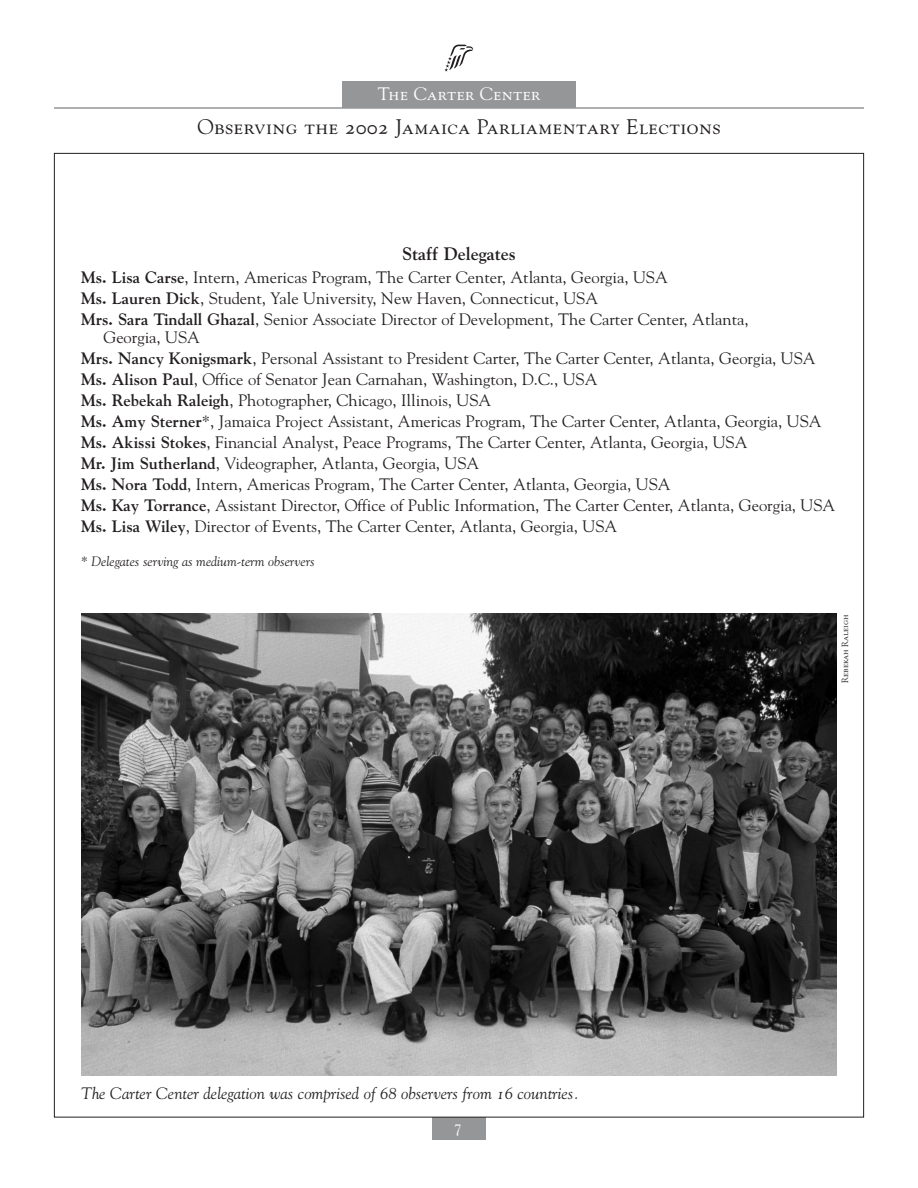
<style>
.page{position:relative;width:918px;height:1188px;background:#fff}
.page>*{position:absolute;margin:0;border:0;box-sizing:border-box;transform-origin:0 0}
.t1{font:21px "Goudy SC";letter-spacing:.025em;color:#231f20}
.t2{font:18px "Goudy SC";letter-spacing:.025em;color:#fff}
.t3{font:18px "Goudy Bold Os F";color:#231f20}
.t4{font:16.5px/21px "Goudy";color:#231f20}
.t5{font:16.5px "Goudy Italic Os F";color:#231f20}
.t6{font:15px "Goudy";color:#fff}
.t7{font:13.5px "Goudy Italic Os F";color:#231f20}
.t8{font:9px "Goudy SC";color:#231f20}
.s1{font-family:"Goudy Bold Os F"}
</style>
<div class="page">
<div style="left:432px;top:1118px;width:54px;height:22px;background:#949698"></div>
<div style="left:342px;top:81px;width:234px;height:27px;background:#949698"></div>
<hr style="left:54px;top:107px;width:810px;height:2px;background:#949698">
<svg style="left:444px;top:45px;width:29px;height:27px"></svg>
<img style="left:81px;top:613px;width:756px;height:463px">
<p class="t2" style="left:378px;top:87px;width:164px">The Carter Center</p>
<p class="t1" style="left:197px;top:118px;width:525px">Observing the 2002 Jamaica Parliamentary Elections</p>
<p class="t3" style="left:402px;top:247px;width:115px">Staff Delegates</p>
<p class="t4" style="left:81px;top:268px;width:669px"><span class="s1">Ms. Lisa Carse</span>, Intern, Americas Program, The Carter Center, Atlanta, Georgia, USA<br><span class="s1">Ms. Lauren Dick</span>, Student, Yale University, New Haven, Connecticut, USA<br><span class="s1">Mrs. Sara Tindall Ghazal</span>, Senior Associate Director of Development, The Carter Center, Atlanta,</p>
<p class="t4" style="left:81px;top:328px;width:756px;text-indent:22px">Georgia, USA<br><span class="s1">Mrs. Nancy Konigsmark</span>, Personal Assistant to President Carter, The Carter Center, Atlanta, Georgia, USA <span class="s1">Ms. Alison Paul</span>, Office of Senator Jean Carnahan, Washington, D.C., USA<br><span class="s1">Ms. Rebekah Raleigh</span>, Photographer, Chicago, Illinois, USA<br><span class="s1">Ms. Amy Sterner</span>*, Jamaica Project Assistant, Americas Program, The Carter Center, Atlanta, Georgia, USA <span class="s1">Ms. Akissi Stokes</span>, Financial Analyst, Peace Programs, The Carter Center, Atlanta, Georgia, USA<br><span class="s1">Mr. Jim Sutherland</span>, Videographer, Atlanta, Georgia, USA<br><span class="s1">Ms. Nora Todd</span>, Intern, Americas Program, The Carter Center, Atlanta, Georgia, USA<br><span class="s1">Ms. Kay Torrance</span>, Assistant Director, Office of Public Information, The Carter Center, Atlanta, Georgia, USA <span class="s1">Ms. Lisa Wiley</span>, Director of Events, The Carter Center, Atlanta, Georgia, USA</p>
<p class="t7" style="left:81px;top:556px;width:235px">* Delegates serving as medium-term observers</p>
<p class="t5" style="left:81px;top:1087px;width:499px">The Carter Center delegation was comprised of 68 observers from 16 countries.</p>
<p class="t6" style="left:454px;top:1123px;width:9px">7</p>
<p class="t8" style="left:841px;top:683px;width:69px;rotate:-90deg">Rebekah Raleigh</p>
</div>
